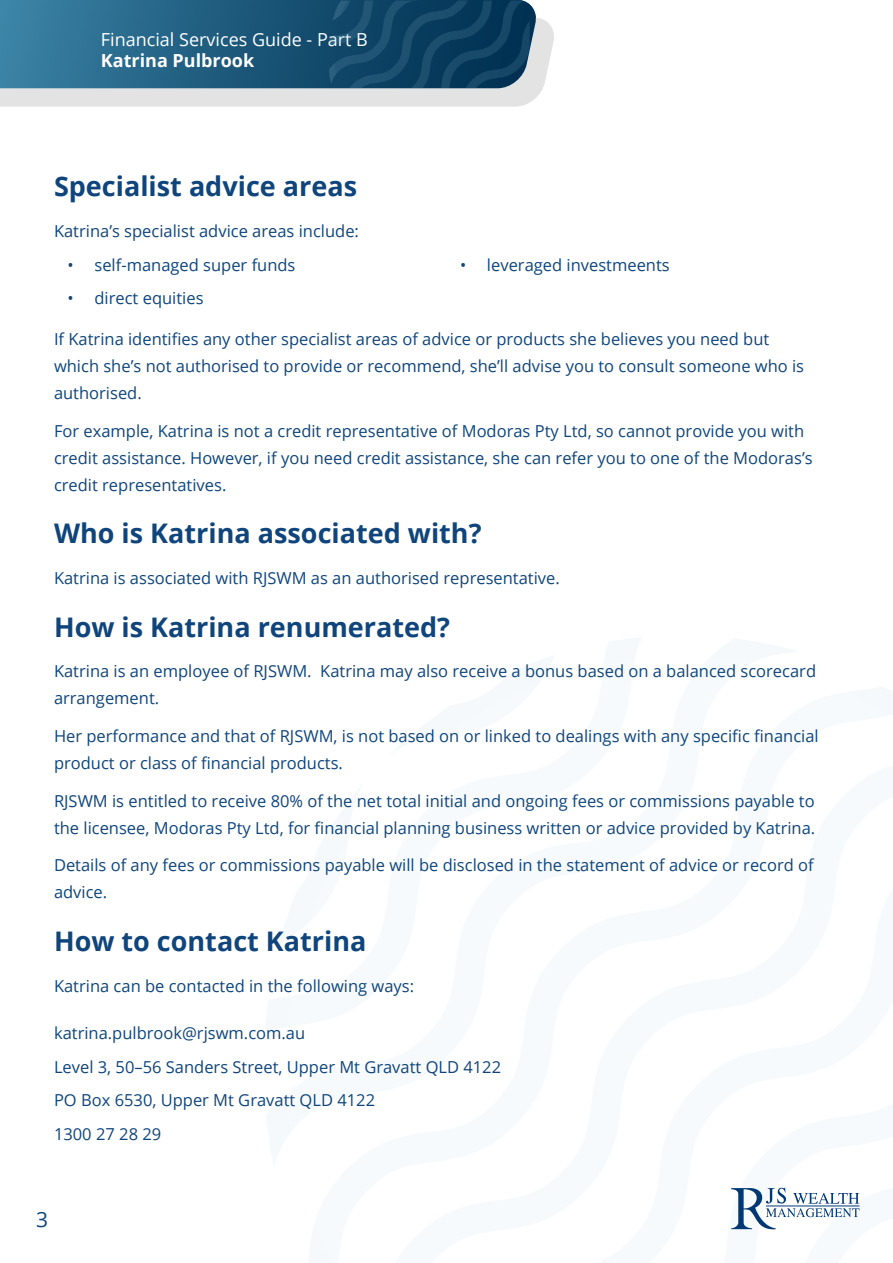
<style>
.page{position:relative;width:893px;height:1263px;background:#fff}
.page>*{position:absolute;margin:0;border:0;box-sizing:border-box;transform-origin:0 0}
.t1{font:700 27px "Open Sans";color:#0f457c}
.t2{font:21px "Open Sans";color:#fff}
.t3{font:21px "Open Sans";color:#0f457c}
.t4{font:18px "Open Sans";color:#fff}
.t5{font:700 18px "Open Sans";color:#fff}
.t6{font:16.5px/27px "Open Sans";color:#0f457c}
.s1{font-size:31.5px}
</style>
<div class="page">
<svg style="left:0;top:18px;width:554px;height:88px;background:#e3e3e4"></svg>
<svg style="left:0;top:0;width:538px;height:88px;background:#347496"></svg>
<svg style="left:192px;top:1px;width:338px;height:88px;background:#174c6c"></svg>
<svg style="left:731px;top:1187px;width:128px;height:42px"></svg>
<p class="t4" style="left:101px;top:27px;width:269px">Financial Services Guide - Part B</p>
<p class="t5" style="left:101px;top:48px;width:155px">Katrina Pulbrook</p>
<p class="t2" style="left:38px;top:32px;width:165px"><span class="s1">3</span> Privacy Policy</p>
<h1 class="t1" style="left:54px;top:167px;width:305px">Specialist advice areas</h1>
<p class="t6" style="left:54px;top:217px;width:306px">Katrina’s specialist advice areas include:</p>
<p class="t6" style="left:67px;top:250px;width:229px">• self-managed super funds</p>
<p class="t6" style="left:67px;top:284px;width:138px">• direct equities</p>
<p class="t6" style="left:460px;top:250px;width:211px">• leveraged investmeents</p>
<p class="t6" style="left:54px;top:325px;width:752px">If Katrina identifies any other specialist areas of advice or products she believes you need but which she’s not authorised to provide or recommend, she’ll advise you to consult someone who is authorised.</p>
<p class="t6" style="left:54px;top:417px;width:760px">For example, Katrina is not a credit representative of Modoras Pty Ltd, so cannot provide you with credit assistance. However, if you need credit assistance, she can refer you to one of the Modoras’s credit representatives.</p>
<h1 class="t1" style="left:54px;top:514px;width:429px">Who is Katrina associated with?</h1>
<p class="t6" style="left:54px;top:564px;width:507px">Katrina is associated with RJSWM as an authorised representative.</p>
<h1 class="t1" style="left:54px;top:607px;width:398px">How is Katrina renumerated?</h1>
<p class="t6" style="left:54px;top:657px;width:763px">Katrina is an employee of RJSWM. Katrina may also receive a bonus based on a balanced scorecard arrangement.</p>
<p class="t6" style="left:54px;top:722px;width:766px">Her performance and that of RJSWM, is not based on or linked to dealings with any specific financial product or class of financial products.</p>
<p class="t6" style="left:54px;top:786px;width:763px">RJSWM is entitled to receive 80% of the net total initial and ongoing fees or commissions payable to the licensee, Modoras Pty Ltd, for financial planning business written or advice provided by Katrina.</p>
<p class="t6" style="left:54px;top:851px;width:761px">Details of any fees or commissions payable will be disclosed in the statement of advice or record of advice.</p>
<h1 class="t1" style="left:54px;top:922px;width:314px">How to contact Katrina</h1>
<p class="t6" style="left:54px;top:971px;width:362px">Katrina can be contacted in the following ways:</p>
<p class="t6" style="left:54px;top:1015px;width:449px;line-height:33.8px">katrina.pulbrook@rjswm.com.au<br>Level 3, 50–56 Sanders Street, Upper Mt Gravatt QLD 4122<br>PO Box 6530, Upper Mt Gravatt QLD 4122<br>1300 27 28 29</p>
<p class="t3" style="left:36px;top:1204px;width:14px">3</p>
</div>
